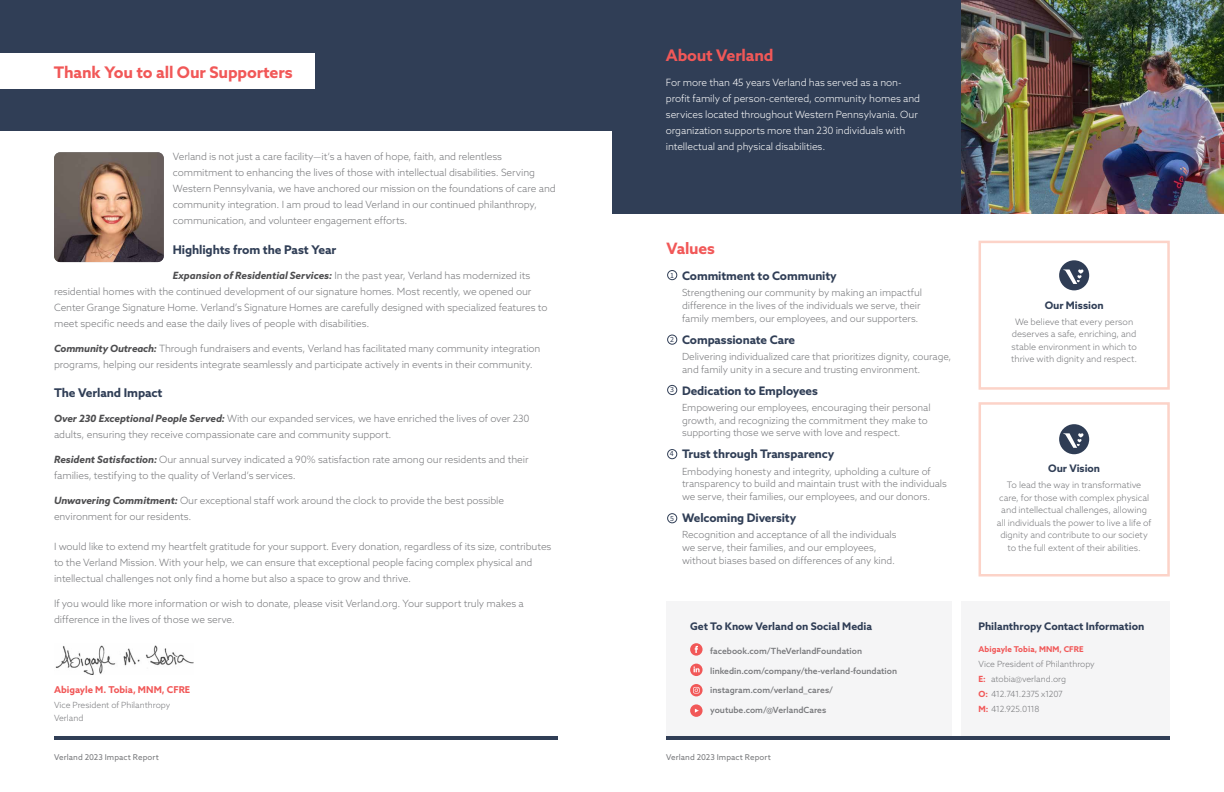
<style>
.page{position:relative;width:1224px;height:792px;background:#fff}
.page>*{position:absolute;margin:0;border:0;box-sizing:border-box;transform-origin:0 0}
.t1{font:700 16px "Azo Sans";letter-spacing:-.01em;color:#f15858}
.t2{font:700 15.7px "Azo Sans";letter-spacing:-.01em;color:#f15858}
.t3{font:700 12px "Azo Sans";letter-spacing:-.01em;color:#303e56}
.t4{font:700 11.8px "Azo Sans";letter-spacing:-.01em;color:#303e56}
.t5{font:700 10.5px "Azo Sans";letter-spacing:-.005em;color:#303e56}
.t6{font:700 10.4px "Azo Sans";color:#303e56}
.t7{font:300 10px/16px "Azo Sans";letter-spacing:-.01em;color:#77787b}
.t8{font:300 10px/16px "Azo Sans";letter-spacing:-.01em;color:#fff}
.t9{font:300 9.8px/12.7px "Azo Sans";letter-spacing:-.005em;color:#77787b}
.t10{font:700 9.4px "Azo Sans";color:#f15858}
.t11{font:300 8.9px/12.5px "Azo Sans";letter-spacing:-.005em;color:#77787b;text-align:center}
.t12{font:500 8.5px "Azo Sans";color:#77787b}
.t13{font:300 8.5px/14.9px "Azo Sans";letter-spacing:-.005em;color:#77787b}
.t14{font:8px "Azo Sans";letter-spacing:.015em;color:#77787b}
.t15{font:700 8px "Azo Sans";letter-spacing:.005em;color:#f15858}
.t16{font:7.8px "Source Sans Pro";color:#303e56}
.s1{font-weight:700;font-style:italic;color:#4d4d4f}
.s2{font-weight:700;color:#f15858}
</style>
<div class="page">
<div style="left:666px;top:602px;width:285px;height:135px;background:#f5f5f6"></div>
<div style="left:961px;top:602px;width:209px;height:135px;background:#f5f5f6"></div>
<div style="left:979px;top:241px;width:191px;height:149px;border:2px solid #fcd3c8"></div>
<div style="left:979px;top:402px;width:191px;height:175px;border:2px solid #fcd3c8"></div>
<div style="left:612px;top:0;width:349px;height:213px;background:#303e56"></div>
<img style="left:961px;top:0;width:263px;height:213px">
<div style="left:667px;top:270px;width:10px;height:10px;border:1px solid #303e56;border-radius:50%"></div>
<div style="left:667px;top:335px;width:10px;height:9px;border:1px solid #303e56;border-radius:50%"></div>
<div style="left:667px;top:385px;width:10px;height:10px;border:1px solid #303e56;border-radius:50%"></div>
<div style="left:667px;top:449px;width:10px;height:10px;border:1px solid #303e56;border-radius:50%"></div>
<div style="left:667px;top:513px;width:10px;height:10px;border:1px solid #303e56;border-radius:50%"></div>
<svg style="left:1059px;top:260px;width:30px;height:30px"></svg>
<svg style="left:1059px;top:424px;width:30px;height:30px"></svg>
<svg style="left:690px;top:643px;width:13px;height:13px"></svg>
<svg style="left:695px;top:646px;width:3px;height:7px"></svg>
<svg style="left:690px;top:664px;width:13px;height:12px"></svg>
<svg style="left:693px;top:666px;width:7px;height:6px"></svg>
<svg style="left:690px;top:684px;width:13px;height:12px"></svg>
<svg style="left:690px;top:704px;width:13px;height:13px"></svg>
<svg style="left:695px;top:709px;width:4px;height:4px"></svg>
<svg style="left:693px;top:687px;width:7px;height:7px"></svg>
<div style="left:0;top:0;width:612px;height:131px;background:#303e56"></div>
<div style="left:0;top:53px;width:315px;height:36px;background:#fff"></div>
<img style="left:54px;top:152px;width:110px;height:110px">
<img style="left:55px;top:645px;width:139px;height:30px">
<hr style="left:54px;top:736px;width:504px;height:4px;background:#303e56">
<hr style="left:666px;top:736px;width:504px;height:4px;background:#303e56">
<h1 class="t1" style="left:666px;top:44px;width:109px">About Verland</h1>
<p class="t8" style="left:666px;top:74px;width:256px">For more than 45 years Verland has served as a non&shy;profit family of person-centered, community homes and services located throughout Western Pennsylvania. Our organization supports more than 230 individuals with intellectual and physical disabilities.</p>
<h1 class="t1" style="left:54px;top:62px;width:240px">Thank You to all Our Supporters</h1>
<p class="t7" style="left:173px;top:149px;width:384px">Verland is not just a care facility—it‘s a haven of hope, faith, and relentless commitment to enhancing the lives of those with intellectual disabilities. Serving Western Pennsylvania, we have anchored our mission on the foundations of care and community integration. I am proud to lead Verland in our continued philanthropy, communication, and volunteer engagement efforts.</p>
<p class="t3" style="left:173px;top:241px;width:165px">Highlights from the Past Year</p>
<p class="t7" style="left:54px;top:267px;width:495px;text-indent:119px"><span class="s1">Expansion of Residential Services:</span> In the past year, Verland has modernized its residential homes with the continued development of our signature homes. Most recently, we opened our Center Grange Signature Home. Verland’s Signature Homes are carefully designed with specialized features to meet specific needs and ease the daily lives of people with disabilities.</p>
<p class="t7" style="left:54px;top:340px;width:488px"><span class="s1">Community Outreach:</span> Through fundraisers and events, Verland has facilitated many community integration programs, helping our residents integrate seamlessly and participate actively in events in their community.</p>
<p class="t3" style="left:54px;top:385px;width:110px">The Verland Impact</p>
<p class="t7" style="left:54px;top:411px;width:477px"><span class="s1">Over 230 Exceptional People Served:</span> With our expanded services, we have enriched the lives of over 230 adults, ensuring they receive compassionate care and community support.</p>
<p class="t7" style="left:54px;top:452px;width:476px"><span class="s1">Resident Satisfaction:</span> Our annual survey indicated a 90% satisfaction rate among our residents and their families, testifying to the quality of Verland’s services.</p>
<p class="t7" style="left:54px;top:493px;width:452px"><span class="s1">Unwavering Commitment:</span> Our exceptional staff work around the clock to provide the best possible environment for our residents.</p>
<p class="t7" style="left:54px;top:538px;width:499px">I would like to extend my heartfelt gratitude for your support. Every donation, regardless of its size, contributes to the Verland Mission. With your help, we can ensure that exceptional people facing complex physical and intellectual challenges not only find a home but also a space to grow and thrive.</p>
<p class="t7" style="left:54px;top:595px;width:471px">If you would like more information or wish to donate, please visit Verland.org. Your support truly makes a difference in the lives of those we serve.</p>
<h2 class="t2" style="left:667px;top:238px;width:50px">Values</h2>
<p class="t4" style="left:682px;top:268px;width:156px">Commitment to Community</p>
<p class="t9" style="left:682px;top:286px;width:241px">Strengthening our community by making an impactful difference in the lives of the individuals we serve, their family members, our employees, and our supporters.</p>
<p class="t4" style="left:682px;top:332px;width:115px">Compassionate Care</p>
<p class="t9" style="left:682px;top:350px;width:271px">Delivering individualized care that prioritizes dignity, courage, and family unity in a secure and trusting environment.</p>
<p class="t4" style="left:682px;top:383px;width:137px">Dedication to Employees</p>
<p class="t9" style="left:682px;top:401px;width:250px">Empowering our employees, encouraging their personal growth, and recognizing the commitment they make to supporting those we serve with love and respect.</p>
<p class="t4" style="left:682px;top:446px;width:154px">Trust through Transparency</p>
<p class="t9" style="left:682px;top:465px;width:266px">Embodying honesty and integrity, upholding a culture of transparency to build and maintain trust with the individuals we serve, their families, our employees, and our donors.</p>
<p class="t4" style="left:682px;top:510px;width:116px">Welcoming Diversity</p>
<p class="t9" style="left:682px;top:528px;width:216px">Recognition and acceptance of all the individuals we serve, their families, and our employees, without biases based on differences of any kind.</p>
<p class="t16" style="left:670px;top:270px;width:5px">1</p>
<p class="t16" style="left:670px;top:334px;width:5px">2</p>
<p class="t16" style="left:670px;top:384px;width:5px">3</p>
<p class="t16" style="left:670px;top:449px;width:5px">4</p>
<p class="t16" style="left:670px;top:513px;width:5px">5</p>
<p class="t5" style="left:690px;top:619px;width:184px">Get To Know Verland on Social Media</p>
<p class="t12" style="left:710px;top:646px;width:153px">facebook.com/TheVerlandFoundation</p>
<p class="t12" style="left:710px;top:665px;width:188px">linkedin.com/company/the-verland-foundation</p>
<p class="t12" style="left:710px;top:685px;width:124px">instagram.com/verland_cares/</p>
<p class="t12" style="left:710px;top:704px;width:118px">youtube.com/@VerlandCares</p>
<p class="t10" style="left:54px;top:683px;width:138px">Abigayle M. Tobia, MNM, CFRE</p>
<p class="t13" style="left:54px;top:699px;width:118px;line-height:12.3px">Vice President of Philanthropy<br>Verland</p>
<p class="t14" style="left:54px;top:752px;width:106px">Verland 2023 Impact Report</p>
<p class="t14" style="left:666px;top:752px;width:106px">Verland 2023 Impact Report</p>
<p class="t6" style="left:1045px;top:298px;width:60px">Our Mission</p>
<p class="t11" style="left:1011px;top:315px;width:127px">We believe that every person deserves a safe, enriching, and stable environment in which to thrive with dignity and respect.</p>
<p class="t6" style="left:1048px;top:462px;width:54px">Our Vision</p>
<p class="t11" style="left:997px;top:479px;width:156px">To lead the way in transformative care, for those with complex physical and intellectual challenges, allowing all individuals the power to live a life of dignity and contribute to our society to the full extent of their abilities.</p>
<p class="t5" style="left:979px;top:619px;width:167px">Philanthropy Contact Information</p>
<p class="t15" style="left:979px;top:644px;width:107px">Abigayle Tobia, MNM, CFRE</p>
<p class="t13" style="left:979px;top:656px;width:118px">Vice President of Philanthropy<br><span class="s2">E:</span> atobia@verland.org<br><span class="s2">O:</span> 412.741.2375 x1207<br><span class="s2">M:</span> 412.925.0118</p>
</div>
